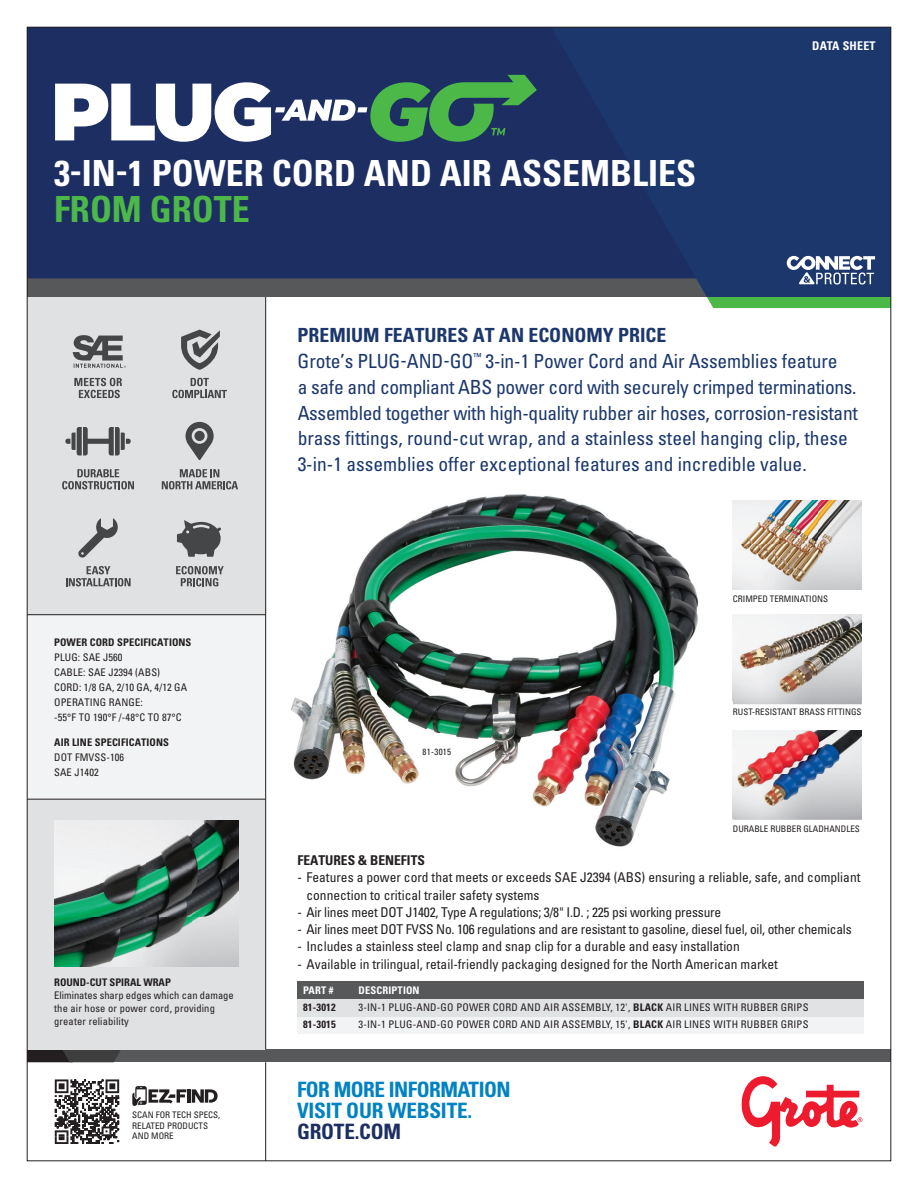
<style>
.page{position:relative;width:918px;height:1188px;background:#fff}
.page>*{position:absolute;margin:0;border:0;box-sizing:border-box;transform-origin:0 0}
.t1{font:700 condensed 36px "Univers LT Std";color:#fff}
.t2{font:700 condensed 36px "Univers LT Std";color:#4cb848}
.t3{font:700 condensed 21.15px/21.1px "Univers LT Std";letter-spacing:-.025em;color:#0082c3}
.t4{font:700 condensed 21.15px "Univers LT Std";letter-spacing:-.01em;color:#1d2f62}
.t5{font:condensed 19.5px/26px "Univers LT Std";letter-spacing:-.005em;color:#1b376c}
.t6{font:condensed 13.5px/17.2px "Univers LT Std";color:#231f20}
.t7{font:700 condensed 13.5px "Univers LT Std";color:#231f20}
.t8{font:700 condensed 12px "Univers LT Std";letter-spacing:.02em;color:#fff}
.t9{font:condensed 10.5px/15px "Univers LT Std";letter-spacing:.015em;color:#231f20}
.t10{font:700 condensed 10.5px "Univers LT Std";letter-spacing:.01em;color:#231f20}
.t11{font:700 condensed 10.5px "Univers LT Std";letter-spacing:.015em;color:#fff}
.t12{font:condensed 9px/10.5px "Univers LT Std";color:#231f20}
.t13{font:condensed 7.05px/7.4px "Univers";letter-spacing:.015em;color:#231f20}
.t14{font:700 condensed 7.05px "Univers";letter-spacing:-.015em;color:#231f20}
.s1{font-weight:700}
.s2{font-family:"Helvetica Neue";font-weight:300;font-stretch:normal}
</style>
<div class="page">
<div style="left:266px;top:27px;width:625px;height:270px;background:#1b376c"></div>
<div style="left:29px;top:29px;width:496px;height:227px;background:#1d2f62"></div>
<div style="left:27px;top:1050px;width:864px;height:12px;background:#57585a"></div>
<svg style="left:29px;top:1050px;width:92px;height:12px"></svg>
<svg style="left:741px;top:1076px;width:121px;height:71px"></svg>
<svg style="left:132px;top:1086px;width:54px;height:20px"></svg>
<hr style="left:187px;top:1089px;width:4px;height:14px;background:#231f20">
<svg style="left:192px;top:1089px;width:26px;height:14px"></svg>
<div style="left:27px;top:297px;width:239px;height:753px;background:#f2f3f4"></div>
<svg style="left:55px;top:1079px;width:64px;height:65px"></svg>
<div style="left:27px;top:799px;width:239px;height:251px;background:#e0e1e3"></div>
<div style="left:27px;top:297px;width:239px;height:318px;background:#e0e1e3"></div>
<hr style="left:27px;top:614px;width:239px;height:1px;background:#231f20">
<hr style="left:27px;top:799px;width:239px;height:1px;background:#231f20">
<img style="left:54px;top:821px;width:184px;height:146px">
<img style="left:291px;top:494px;width:408px;height:353px">
<svg style="left:74px;top:378px;width:48px;height:20px"></svg>
<svg style="left:73px;top:335px;width:53px;height:33px"></svg>
<svg style="left:176px;top:566px;width:48px;height:20px"></svg>
<svg style="left:177px;top:520px;width:44px;height:37px"></svg>
<svg style="left:66px;top:566px;width:65px;height:20px"></svg>
<svg style="left:78px;top:518px;width:40px;height:40px"></svg>
<svg style="left:181px;top:330px;width:39px;height:40px"></svg>
<svg style="left:172px;top:378px;width:55px;height:20px"></svg>
<div style="left:298px;top:982px;width:566px;height:17px;background:#57585a"></div>
<div style="left:298px;top:999px;width:566px;height:34px;background:#f2f3f4"></div>
<div style="left:298px;top:999px;width:566px;height:17px;background:#e1e2e4"></div>
<svg style="left:162px;top:469px;width:76px;height:20px"></svg>
<svg style="left:186px;top:422px;width:28px;height:38px"></svg>
<svg style="left:62px;top:469px;width:72px;height:20px"></svg>
<svg style="left:65px;top:427px;width:66px;height:28px"></svg>
<svg style="left:55px;top:75px;width:482px;height:67px"></svg>
<img style="left:733px;top:615px;width:129px;height:85px">
<img style="left:733px;top:730px;width:129px;height:89px">
<img style="left:733px;top:500px;width:129px;height:90px">
<svg style="left:29px;top:256px;width:860px;height:52px"></svg>
<hr style="left:265px;top:1062px;width:1px;height:99px;background:#231f20">
<hr style="left:265px;top:297px;width:1px;height:753px;background:#231f20">
<h1 class="t1" style="left:54px;top:151px;width:644px">3-IN-1 POWER CORD AND AIR ASSEMBLIES</h1>
<h1 class="t2" style="left:54px;top:187px;width:197px">FROM GROTE</h1>
<p class="t8" style="left:812px;top:38px;width:65px">DATA SHEET</p>
<p class="t5" style="left:298px;top:322px;width:562px"><span class="s1">PREMIUM FEATURES AT AN ECONOMY PRICE<br></span>Grote’s PLUG-AND-GO<sup>™</sup> 3-in-1 Power Cord and Air Assemblies feature<br>a safe and compliant ABS power cord with securely crimped terminations.<br>Assembled together with high-quality rubber air hoses, corrosion-resistant brass ttings, round-cut wrap, and a stainless steel hanging clip, these 3-in-1 assemblies offer exceptional features and incredible value.</p>
<p class="t10" style="left:54px;top:635px;width:139px">POWER CORD SPECIFICATIONS</p>
<p class="t9" style="left:54px;top:649px;width:135px">PLUG: SAE J560<br>CABLE: SAE J2394 (ABS)<br>CORD: 1/8 GA, 2/10 GA, 4/12 GA<br>OPERATING RANGE:<br>-55°F TO 190°F /-48°C TO 87°C</p>
<p class="t10" style="left:54px;top:736px;width:116px">AIR LINE SPECIFICATIONS</p>
<p class="t9" style="left:54px;top:750px;width:72px">DOT FMVSS-106<br>SAE J1402</p>
<p class="t10" style="left:54px;top:976px;width:118px">ROUND-CUT SPIRAL WRAP</p>
<p class="t9" style="left:54px;top:989px;width:181px;line-height:13.2px">Eliminates sharp edges which can damage the air hose or power cord, providing greater reliability</p>
<p class="t14" style="left:132px;top:1109px;width:82px">SCAN CODE FOR MORE INFO</p>
<p class="t13" style="left:132px;top:1120px;width:96px">BALAYER LE CODE POUR DE PLUS<br>AMPLES RENSEIGNEMENTS</p>
<p class="t13" style="left:132px;top:1137px;width:79px">ESCANEAR CÓDIGO PARA</p>
<p class="t12" style="left:132px;top:1110px;width:90px">SCAN FOR TECH SPECS,<br>RELATED PRODUCTS<br>AND MORE</p>
<p class="t12" style="left:733px;top:593px;width:97px">CRIMPED TERMINATIONS</p>
<p class="t12" style="left:422px;top:746px;width:30px">81-3015</p>
<p class="t12" style="left:733px;top:706px;width:130px">RUST-RESISTANT BRASS FITTINGS</p>
<p class="t12" style="left:733px;top:823px;width:128px">DURABLE RUBBER GLADHANDLES</p>
<p class="t7" style="left:297px;top:852px;width:129px">FEATURES &amp; BENEFITS</p>
<p class="t6" style="left:306px;top:869px;width:556px;text-indent:-9px">- Features a power cord that meets or exceeds SAE J2394 (ABS) ensuring a reliable, safe, and compliant connection to critical trailer safety systems</p>
<p class="t6" style="left:297px;top:903px;width:425px">- Air lines meet DOT J1402, Type A regulations; 3/8<span class="s2">"</span> I.D. ; 225 psi working pressure</p>
<p class="t6" style="left:297px;top:921px;width:556px">- Air lines meet DOT FVSS No. 106 regulations and are resistant to gasoline, diesel fuel, oil, other chemicals</p>
<p class="t6" style="left:297px;top:938px;width:444px">- Includes a stainless steel clamp and snap clip for a durable and easy installation</p>
<p class="t6" style="left:297px;top:955px;width:482px">- Available in trilingual, retail-friendly packaging designed for the North American market</p>
<p class="t11" style="left:303px;top:984px;width:32px">PART #</p>
<p class="t11" style="left:359px;top:984px;width:63px">DESCRIPTION</p>
<p class="t10" style="left:303px;top:1001px;width:34px">81-3012</p>
<p class="t9" style="left:359px;top:1000px;width:451px">3-IN-1 PLUG-AND-GO POWER CORD AND AIR ASSEMBLY, 12', <span class="s1">BLACK</span> AIR LINES WITH RUBBER GRIPS</p>
<p class="t10" style="left:303px;top:1018px;width:34px">81-3015</p>
<p class="t9" style="left:359px;top:1017px;width:451px">3-IN-1 PLUG-AND-GO POWER CORD AND AIR ASSEMBLY, 15', <span class="s1">BLACK</span> AIR LINES WITH RUBBER GRIPS</p>
<h2 class="t3" style="left:297px;top:1079px;width:215px">FOR MORE INFORMATION<br>VISIT OUR WEBSITE.</h2>
<h2 class="t4" style="left:297px;top:1119px;width:106px">GROTE.COM</h2>
</div>
